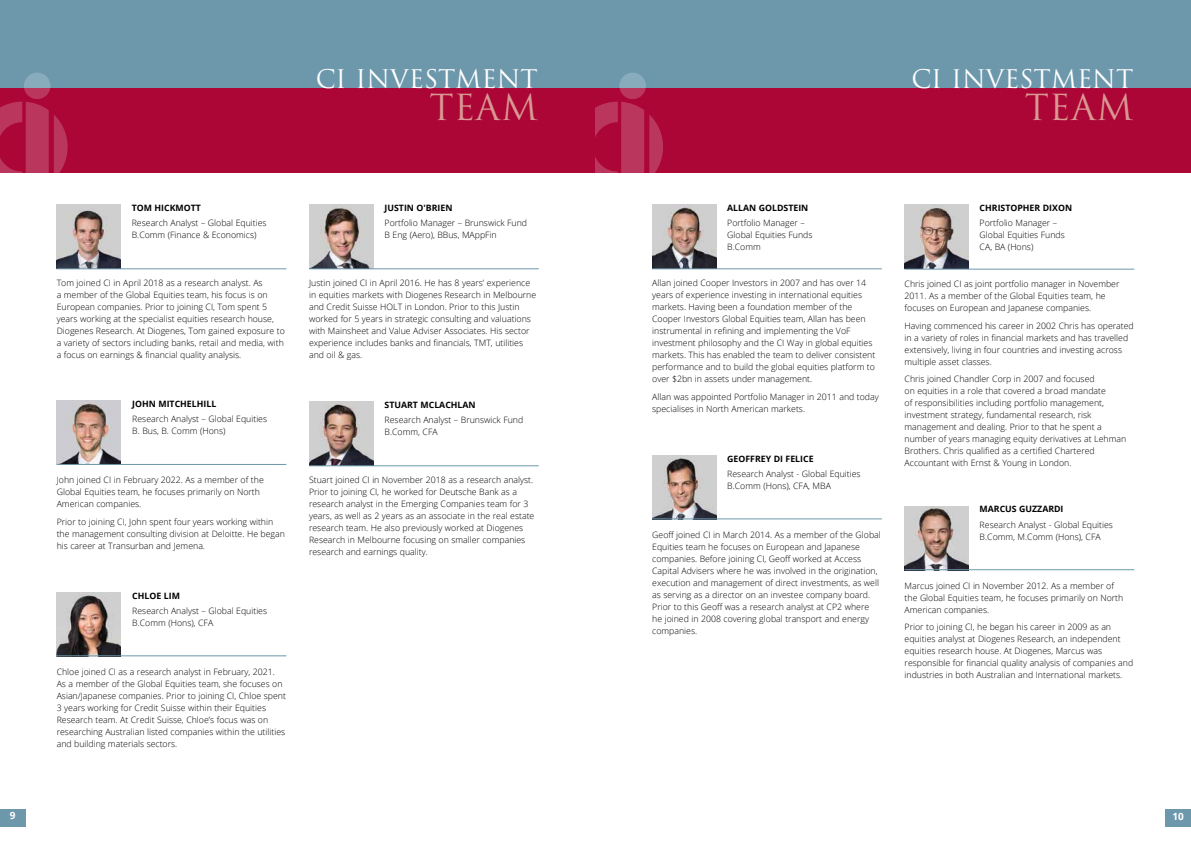
<style>
.page{position:relative;width:1191px;height:842px;background:#fff}
.page>*{position:absolute;margin:0;border:0;box-sizing:border-box;transform-origin:0 0}
.t1{font:35px "Trajan Pro 3";letter-spacing:.015em;color:#da9793}
.t2{font:25px "Trajan Pro 3";color:#fff}
.t3{font:700 10px "Open Sans";color:#fff}
.t4{font:300 8.8px/12px "Open Sans";color:#000}
.t5{font:700 8.8px "Open Sans";color:#000}
</style>
<div class="page">
<div style="left:1165px;top:809px;width:26px;height:17px;background:#6d98ac"></div>
<div style="left:0;top:809px;width:26px;height:17px;background:#6d98ac"></div>
<div style="left:0;top:88px;width:1191px;height:85px;background:#ab0635"></div>
<div style="left:0;top:0;width:1191px;height:88px;background:#6d98ac"></div>
<svg style="left:24px;top:73px;width:26px;height:26px"></svg>
<svg style="left:0;top:102px;width:68px;height:71px"></svg>
<svg style="left:619px;top:73px;width:27px;height:26px"></svg>
<svg style="left:595px;top:102px;width:68px;height:71px"></svg>
<img style="left:309px;top:401px;width:64px;height:64px">
<img style="left:309px;top:204px;width:64px;height:64px">
<hr style="left:309px;top:268px;width:230px;height:1px;background:#6d98ac">
<hr style="left:309px;top:465px;width:230px;height:1px;background:#6d98ac">
<img style="left:904px;top:204px;width:64px;height:65px">
<img style="left:652px;top:455px;width:64px;height:63px">
<hr style="left:904px;top:269px;width:230px;height:1px;background:#6d98ac">
<hr style="left:652px;top:518px;width:230px;height:1px;background:#6d98ac">
<img style="left:904px;top:506px;width:64px;height:63px">
<img style="left:652px;top:204px;width:64px;height:64px">
<hr style="left:652px;top:268px;width:230px;height:1px;background:#6d98ac">
<hr style="left:904px;top:569px;width:230px;height:1px;background:#6d98ac">
<img style="left:57px;top:204px;width:64px;height:64px">
<img style="left:57px;top:592px;width:64px;height:63px">
<img style="left:57px;top:401px;width:64px;height:63px">
<hr style="left:57px;top:268px;width:229px;height:1px;background:#6d98ac">
<hr style="left:57px;top:464px;width:229px;height:1px;background:#6d98ac">
<hr style="left:57px;top:655px;width:229px;height:1px;background:#6d98ac">
<h2 class="t2" style="left:316px;top:61px;width:223px">CI INVESTMENT</h2>
<h1 class="t1" style="left:429px;top:83px;width:110px">TEAM</h1>
<p class="t5" style="left:132px;top:201px;width:71px">TOM HICKMOTT</p>
<p class="t4" style="left:132px;top:216px;width:136px">Research Analyst – Global Equities<br>B.Comm (Finance &amp; Economics)</p>
<p class="t4" style="left:57px;top:276px;width:230px">Tom joined CI in April 2018 as a research analyst. As<br>a member of the Global Equities team, his focus is on European companies. Prior to joining CI, Tom spent 5 years working at the specialist equities research house, Diogenes Research. At Diogenes, Tom gained exposure to a variety of sectors including banks, retail and media, with a focus on earnings &amp; financial quality analysis.</p>
<p class="t5" style="left:132px;top:397px;width:85px">JOHN MITCHELHILL</p>
<p class="t4" style="left:132px;top:413px;width:136px">Research Analyst – Global Equities<br>B. Bus, B. Comm (Hons)</p>
<p class="t4" style="left:57px;top:474px;width:209px">John joined CI in February 2022. As a member of the<br>Global Equities team, he focuses primarily on North<br>American companies.</p>
<p class="t4" style="left:57px;top:516px;width:230px">Prior to joining CI, John spent four years working within the management consulting division at Deloitte. He began his career at Transurban and Jemena.</p>
<p class="t5" style="left:132px;top:589px;width:49px">CHLOE LIM</p>
<p class="t4" style="left:132px;top:604px;width:136px">Research Analyst – Global Equities<br>B.Comm (Hons), CFA</p>
<p class="t4" style="left:57px;top:665px;width:231px">Chloe joined CI as a research analyst in February, 2021.<br>As a member of the Global Equities team, she focuses on Asian/Japanese companies. Prior to joining CI, Chloe spent 3 years working for Credit Suisse within their Equities Research team. At Credit Suisse, Chloe’s focus was on researching Australian listed companies within the utilities and building materials sectors.</p>
<p class="t5" style="left:385px;top:201px;width:69px">JUSTIN O'BRIEN</p>
<p class="t4" style="left:385px;top:216px;width:144px">Portfolio Manager – Brunswick Fund<br>B Eng (Aero), BBus, MAppFin</p>
<p class="t4" style="left:309px;top:277px;width:229px">Justin joined CI in April 2016. He has 8 years’ experience in equities markets with Diogenes Research in Melbourne and Credit Suisse HOLT in London. Prior to this Justin worked for 5 years in strategic consulting and valuations with Mainsheet and Value Adviser Associates. His sector experience includes banks and financials, TMT, utilities and oil &amp; gas.</p>
<p class="t5" style="left:385px;top:398px;width:93px">STUART MCLACHLAN</p>
<p class="t4" style="left:385px;top:413px;width:140px">Research Analyst – Brunswick Fund<br>B.Comm, CFA</p>
<p class="t4" style="left:309px;top:474px;width:227px">Stuart joined CI in November 2018 as a research analyst.<br>Prior to joining CI, he worked for Deutsche Bank as a research analyst in the Emerging Companies team for 3 years, as well as 2 years as an associate in the real estate research team. He also previously worked at Diogenes Research in Melbourne focusing on smaller companies research and earnings quality.</p>
<h2 class="t2" style="left:911px;top:61px;width:223px">CI INVESTMENT</h2>
<h1 class="t1" style="left:1025px;top:83px;width:110px">TEAM</h1>
<p class="t5" style="left:727px;top:201px;width:83px">ALLAN GOLDSTEIN</p>
<p class="t4" style="left:727px;top:216px;width:87px">Portfolio Manager –<br>Global Equities Funds<br>B.Comm</p>
<p class="t4" style="left:652px;top:277px;width:225px">Allan joined Cooper Investors in 2007 and has over 14 years of experience investing in international equities markets. Having been a foundation member of the Cooper Investors Global Equities team, Allan has been instrumental in refining and implementing the VoF investment philosophy and the CI Way in global equities markets. This has enabled the team to deliver consistent performance and to build the global equities platform to over $2bn in assets under management.</p>
<p class="t4" style="left:652px;top:391px;width:228px">Allan was appointed Portfolio Manager in 2011 and today specialises in North American markets.</p>
<p class="t5" style="left:727px;top:452px;width:88px">GEOFFREY DI FELICE</p>
<p class="t4" style="left:727px;top:467px;width:135px">Research Analyst - Global Equities<br>B.Comm (Hons), CFA, MBA</p>
<p class="t4" style="left:652px;top:528px;width:230px">Geoff joined CI in March 2014. As a member of the Global Equities team he focuses on European and Japanese companies. Before joining CI, Geoff worked at Access Capital Advisers where he was involved in the origination, execution and management of direct investments, as well as serving as a director on an investee company board.<br>Prior to this Geoff was a research analyst at CP2 where he joined in 2008 covering global transport and energy companies.</p>
<p class="t5" style="left:979px;top:202px;width:94px">CHRISTOPHER DIXON</p>
<p class="t4" style="left:979px;top:217px;width:87px">Portfolio Manager –<br>Global Equities Funds<br>CA, BA (Hons)</p>
<p class="t4" style="left:904px;top:277px;width:216px">Chris joined CI as joint portfolio manager in November<br>2011. As a member of the Global Equities team, he focuses on European and Japanese companies.</p>
<p class="t4" style="left:904px;top:319px;width:231px">Having commenced his career in 2002 Chris has operated in a variety of roles in financial markets and has travelled extensively, living in four countries and investing across multiple asset classes.</p>
<p class="t4" style="left:904px;top:373px;width:223px">Chris joined Chandler Corp in 2007 and focused<br>on equities in a role that covered a broad mandate<br>of responsibilities including portfolio management, investment strategy, fundamental research, risk management and dealing. Prior to that he spent a number of years managing equity derivatives at Lehman Brothers. Chris qualified as a certified Chartered Accountant with Ernst &amp; Young in London.</p>
<p class="t5" style="left:979px;top:503px;width:85px">MARCUS GUZZARDI</p>
<p class="t4" style="left:979px;top:518px;width:135px">Research Analyst - Global Equities<br>B.Comm, M.Comm (Hons), CFA</p>
<p class="t4" style="left:904px;top:579px;width:220px">Marcus joined CI in November 2012. As a member of the Global Equities team, he focuses primarily on North<br>American companies.</p>
<p class="t4" style="left:904px;top:621px;width:230px">Prior to joining CI, he began his career in 2009 as an equities analyst at Diogenes Research, an independent equities research house. At Diogenes, Marcus was responsible for financial quality analysis of companies and industries in both Australian and International markets.</p>
<p class="t3" style="left:10px;top:808px;width:7px">9</p>
<p class="t3" style="left:1172px;top:809px;width:13px">10</p>
</div>
